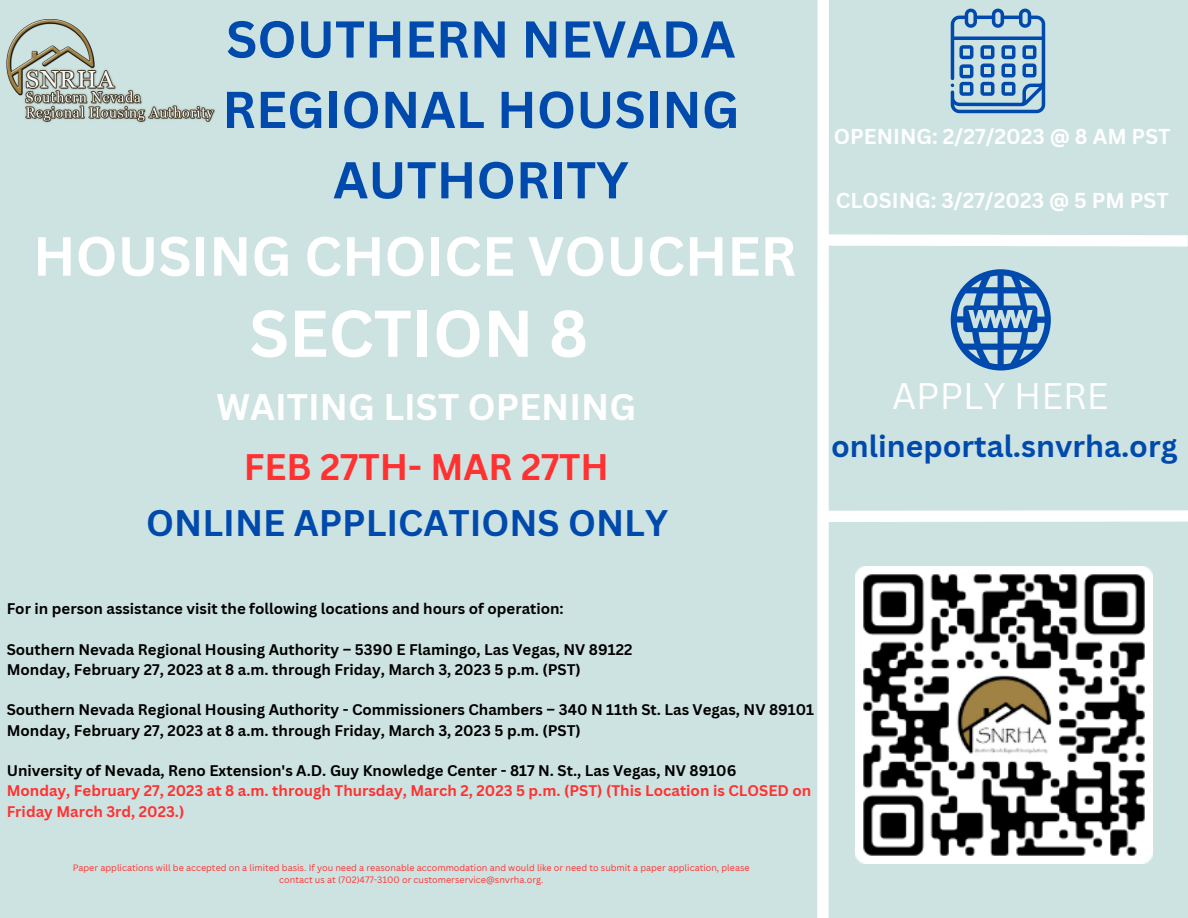
<style>
.page{position:relative;width:1188px;height:918px;background:#cde3e1}
.page>*{position:absolute;margin:0;border:0;box-sizing:border-box;transform-origin:0 0}
.t1{font:700 64.5px "Canva Sans";color:#fff}
.t2{font:700 54px "Canva Sans";color:#fff}
.t3{font:700 50.7px/70.3px "Canva Sans";color:#004aad;text-align:center}
.t4{font:700 36px "Canva Sans";color:#004aad}
.t5{font:700 36px "Canva Sans";color:#fff}
.t6{font:700 36px "Canva Sans";color:#ff3131}
.t7{font:36px "Canva Sans";color:#fff}
.t8{font:700 30px "Canva Sans";color:#004aad}
.t9{font:700 21px "Canva Sans";color:#fff}
.t10{font:700 15px/20.2px "Canva Sans";color:#000}
.t11{font:700 15px/20.2px "Canva Sans";color:#ff3131}
.t12{font:9px/12px "Canva Sans";color:#ff3131;text-align:center}
</style>
<div class="page">
<div style="left:817px;top:0;width:12px;height:918px;background:#fff"></div>
<div style="left:823px;top:510px;width:365px;height:12px;background:#fff"></div>
<svg style="left:951px;top:9px;width:94px;height:104px"></svg>
<svg style="left:951px;top:269px;width:100px;height:102px"></svg>
<img style="left:6px;top:19px;width:209px;height:104px">
<img style="left:856px;top:566px;width:297px;height:297px">
<svg style="left:817px;top:229px;width:371px;height:23px"></svg>
<h3 class="t3" style="left:222px;top:3px;width:519px">SOUTHERN NEVADA<br>REGIONAL HOUSING<br>AUTHORITY</h3>
<h2 class="t2" style="left:33px;top:218px;width:765px">HOUSING CHOICE VOUCHER</h2>
<h1 class="t1" style="left:249px;top:288px;width:340px">SECTION 8</h1>
<h3 class="t5" style="left:217px;top:382px;width:421px">WAITING LIST OPENING</h3>
<h3 class="t6" style="left:244px;top:442px;width:367px">FEB 27TH- MAR 27TH</h3>
<h3 class="t4" style="left:146px;top:498px;width:523px">ONLINE APPLICATIONS ONLY</h3>
<h3 class="t9" style="left:834px;top:121px;width:338px">OPENING: 2/27/2023 @ 8 AM PST</h3>
<h3 class="t9" style="left:836px;top:186px;width:334px">CLOSING: 3/27/2023 @ 5 PM PST</h3>
<h3 class="t7" style="left:892px;top:370px;width:218px">APPLY HERE</h3>
<h3 class="t8" style="left:831px;top:425px;width:348px">onlineportal.snvrha.org</h3>
<p class="t10" style="left:7px;top:598px;width:559px">For in person assistance visit the following locations and hours of operation:</p>
<p class="t10" style="left:7px;top:639px;width:627px">Southern Nevada Regional Housing Authority – 5390 E Flamingo, Las Vegas, NV 89122<br>Monday, February 27, 2023 at 8 a.m. through Friday, March 3, 2023 5 p.m. (PST)</p>
<p class="t10" style="left:7px;top:699px;width:809px">Southern Nevada Regional Housing Authority - Commissioners Chambers – 340 N 11th St. Las Vegas, NV 89101<br>Monday, February 27, 2023 at 8 a.m. through Friday, March 3, 2023 5 p.m. (PST)</p>
<p class="t10" style="left:7px;top:760px;width:731px">University of Nevada, Reno Extension's A.D. Guy Knowledge Center - 817 N. St., Las Vegas, NV 89106</p>
<p class="t11" style="left:7px;top:780px;width:806px">Monday, February 27, 2023 at 8 a.m. through Thursday, March 2, 2023 5 p.m. (PST) (This Location is CLOSED on<br>Friday March 3rd, 2023.)</p>
<p class="t12" style="left:73px;top:862px;width:679px">Paper applications will be accepted on a limited basis. If you need a reasonable accommodation and would like or need to submit a paper application, please contact us at (702)477-3100 or customerservice@snvrha.org.</p>
</div>
